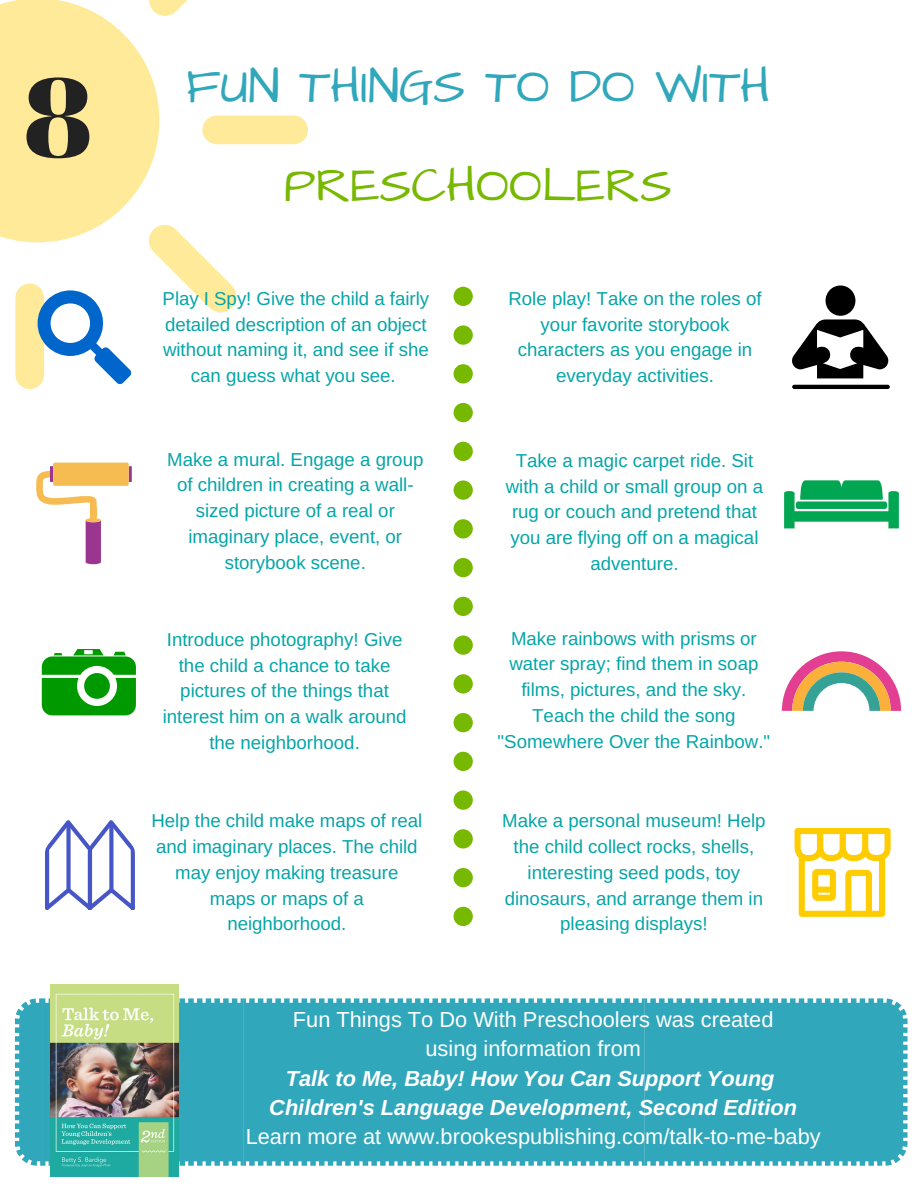
<style>
.page{position:relative;width:918px;height:1187px;background:#fff}
.page>*{position:absolute;margin:0;border:0;box-sizing:border-box;transform-origin:0 0}
.t1{font:112.05px "Abril Fatface";color:#222}
.t2{font:49.8px "Architects Daughter";color:#31a7bb}
.t3{font:49.2px "Architects Daughter";color:#77b800}
.t4{font:37.35px "Trocchi";letter-spacing:.14em;color:#fff}
.t5{font:21.75px/29.2px "Arimo";color:#fff;text-align:center}
.t6{font:italic 700 21.75px/29.2px "Arimo";color:#fff;text-align:center}
.t7{font:18.75px/25.8px "Arimo";color:#05a5a7;text-align:center}
.t8{font:14.25px "Trocchi";letter-spacing:.14em;color:#fff}
</style>
<div class="page">
<svg style="left:15px;top:283px;width:29px;height:106px"></svg>
<div style="left:202px;top:115px;width:106px;height:29px;background:#ffea99;border-radius:14px"></div>
<div style="left:15px;top:998px;width:893px;height:167px;background:#31a7bb"></div>
<img style="left:51px;top:984px;width:128px;height:192px">
<div style="left:454px;top:480px;width:18px;height:20px;background:#77b800;border-radius:50%"></div>
<div style="left:454px;top:519px;width:18px;height:19px;background:#77b800;border-radius:50%"></div>
<div style="left:454px;top:442px;width:18px;height:19px;background:#77b800;border-radius:50%"></div>
<div style="left:454px;top:596px;width:18px;height:20px;background:#77b800;border-radius:50%"></div>
<svg style="left:454px;top:287px;width:18px;height:19px"></svg>
<div style="left:454px;top:635px;width:18px;height:19px;background:#77b800;border-radius:50%"></div>
<div style="left:454px;top:325px;width:18px;height:20px;background:#77b800;border-radius:50%"></div>
<div style="left:454px;top:364px;width:18px;height:19px;background:#77b800;border-radius:50%"></div>
<div style="left:454px;top:403px;width:18px;height:19px;background:#77b800;border-radius:50%"></div>
<div style="left:454px;top:558px;width:18px;height:19px;background:#77b800;border-radius:50%"></div>
<div style="left:454px;top:868px;width:18px;height:19px;background:#77b800;border-radius:50%"></div>
<div style="left:454px;top:906px;width:18px;height:20px;background:#77b800;border-radius:50%"></div>
<div style="left:454px;top:829px;width:18px;height:19px;background:#77b800;border-radius:50%"></div>
<div style="left:454px;top:713px;width:18px;height:19px;background:#77b800;border-radius:50%"></div>
<div style="left:454px;top:751px;width:18px;height:20px;background:#77b800;border-radius:50%"></div>
<div style="left:454px;top:674px;width:18px;height:19px;background:#77b800;border-radius:50%"></div>
<div style="left:454px;top:790px;width:18px;height:19px;background:#77b800;border-radius:50%"></div>
<svg style="left:782px;top:651px;width:119px;height:60px"></svg>
<svg style="left:0;top:0;width:238px;height:384px"></svg>
<div style="left:826px;top:285px;width:29px;height:31px;background:#000;border-radius:50%"></div>
<svg style="left:792px;top:319px;width:96px;height:59px"></svg>
<hr style="left:792px;top:385px;width:98px;height:4px;background:#000;border-radius:2px">
<svg style="left:45px;top:820px;width:90px;height:90px"></svg>
<svg style="left:42px;top:649px;width:94px;height:66px"></svg>
<svg style="left:86px;top:516px;width:15px;height:48px"></svg>
<div style="left:90px;top:507px;width:7px;height:9px;background:#f7bc51"></div>
<svg style="left:36px;top:462px;width:96px;height:45px"></svg>
<svg style="left:795px;top:828px;width:96px;height:88px"></svg>
<svg style="left:784px;top:480px;width:115px;height:48px"></svg>
<h1 class="t1" style="left:24px;top:39px;width:70px">8</h1>
<h2 class="t2" style="left:186px;top:53px;width:586px">FUN THINGS TO DO WITH</h2>
<h3 class="t3" style="left:284px;top:152px;width:389px">PRESCHOOLERS</h3>
<p class="t7" style="left:163px;top:285px;width:268px">Play I Spy! Give the child a fairly detailed description of an object without naming it, and see if she can guess what you see.</p>
<p class="t7" style="left:508px;top:285px;width:255px">Role play! Take on the roles of your favorite storybook characters as you engage in everyday activities.</p>
<p class="t7" style="left:167px;top:446px;width:258px">Make a mural. Engage a group of children in creating a wall&shy;sized picture of a real or imaginary place, event, or storybook scene.</p>
<p class="t7" style="left:506px;top:447px;width:259px">Take a magic carpet ride. Sit with a child or small group on a rug or couch and pretend that you are flying off on a magical adventure.</p>
<p class="t7" style="left:163px;top:626px;width:245px">Introduce photography! Give the child a chance to take pictures of the things that interest him on a walk around the neighborhood.</p>
<p class="t7" style="left:498px;top:625px;width:274px">Make rainbows with prisms or water spray; find them in soap films, pictures, and the sky.<br>Teach the child the song "Somewhere Over the Rainbow."</p>
<p class="t7" style="left:151px;top:807px;width:272px">Help the child make maps of real and imaginary places. The child may enjoy making treasure maps or maps of a neighborhood.</p>
<p class="t7" style="left:502px;top:807px;width:265px">Make a personal museum! Help the child collect rocks, shells, interesting seed pods, toy dinosaurs, and arrange them in pleasing displays!</p>
<p class="t5" style="left:293px;top:1005px;width:482px">Fun Things To Do With Preschoolers was created using information from</p>
<p class="t6" style="left:269px;top:1063px;width:529px">Talk to Me, Baby! How You Can Support Young<br>Children's Language Development, Second Edition</p>
<p class="t5" style="left:246px;top:1122px;width:576px">Learn more at www.brookespublishing.com/talk-to-me-baby</p>
<p class="t8" style="left:437px;top:1035px;width:37px">THE</p>
<h3 class="t4" style="left:351px;top:1056px;width:208px">ORVILLE</h3>
<p class="t8" style="left:373px;top:1107px;width:172px">HOUSE CREAMERY</p>
</div>
